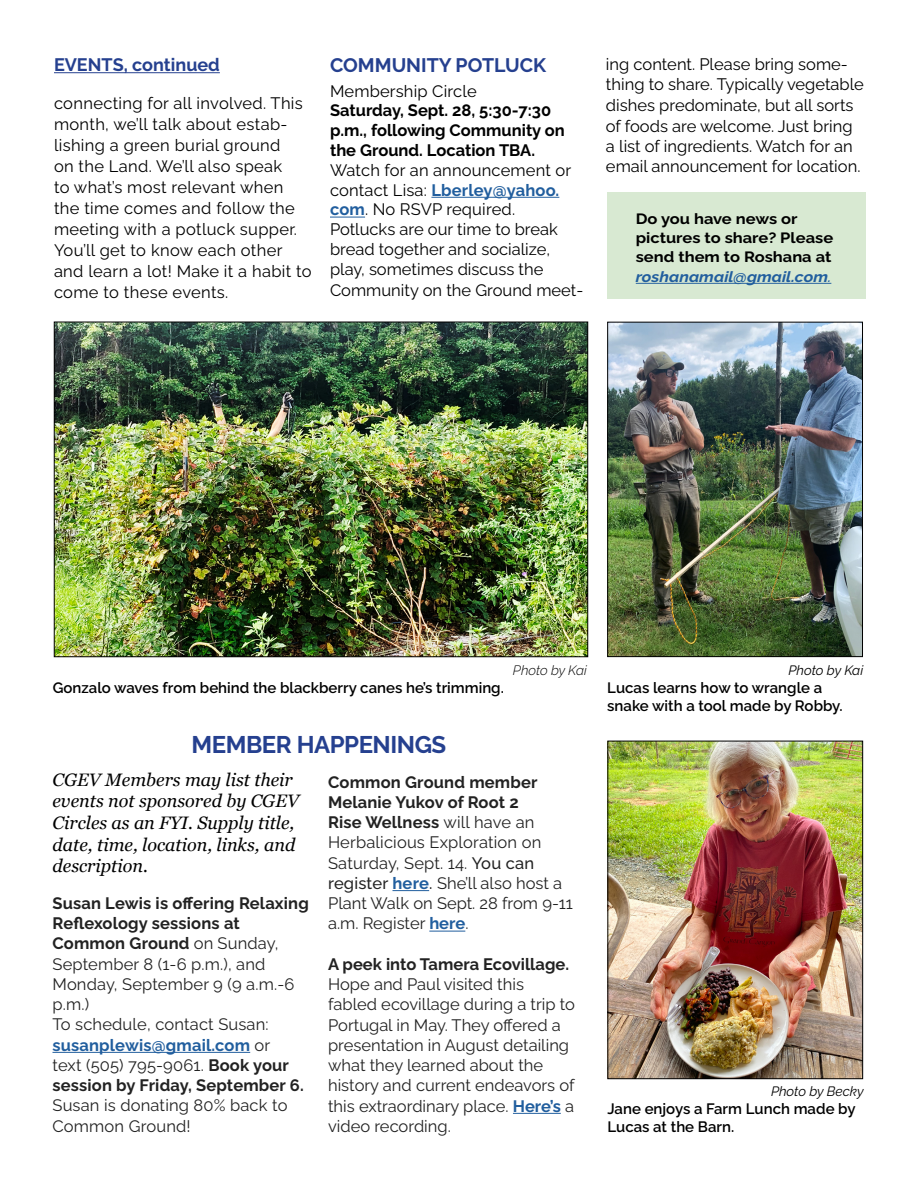
<style>
.page{position:relative;width:918px;height:1188px;background:#fff}
.page>*{position:absolute;margin:0;border:0;box-sizing:border-box;transform-origin:0 0}
.t1{font:700 24px "Raleway";letter-spacing:-.02em;color:#25408f}
.t2{font:700 19.5px "Raleway";color:#25408f}
.t3{font:italic 18px/21.6px "Georgia";color:#000}
.t4{font:700 18px "Raleway";color:#25408f}
.t5{font:16.5px/20.2px "Raleway";color:#222}
.t6{font:16.5px/20px "Raleway";color:#000}
.t7{font:16.5px/21px "Raleway";letter-spacing:.02em;color:#000}
.t8{font:700 16.5px/19.8px "Raleway";color:#000}
.t9{font:700 16.5px "Raleway";color:#222}
.t10{font:600 15px/18px "Raleway";color:#000}
.t11{font:700 14.85px/19.5px "Raleway";color:#000;scale:1.11 1}
.t12{font:italic 13.5px "Raleway";letter-spacing:-.005em;color:#000}
.t13{font:italic 300 13.5px "Raleway";letter-spacing:-.01em;color:#000}
.s1{font-weight:700;color:#215e9e}
.s2{font-style:italic;color:#215e9e}
.s3{font-weight:500;font-style:italic;color:#215e9e}
.s4{font-weight:700}
.s5{font-weight:500}
</style>
<div class="page">
<hr style="left:431px;top:197px;width:128px;height:1px;background:#215e9e">
<hr style="left:330px;top:217px;width:35px;height:1px;background:#215e9e">
<hr style="left:54px;top:72px;width:166px;height:1px;background:#25408f">
<hr style="left:52px;top:1052px;width:198px;height:1px;background:#215e9e">
<hr style="left:393px;top:890px;width:36px;height:1px;background:#215e9e">
<hr style="left:429px;top:931px;width:36px;height:1px;background:#215e9e">
<hr style="left:513px;top:1113px;width:48px;height:1px;background:#215e9e">
<img style="left:56px;top:324px;width:530px;height:331px">
<img style="left:609px;top:324px;width:252px;height:331px">
<div style="left:607px;top:322px;width:256px;height:335px;border:1px solid #000"></div>
<img style="left:609px;top:743px;width:252px;height:334px">
<div style="left:607px;top:741px;width:256px;height:338px;border:1px solid #000"></div>
<div style="left:607px;top:193px;width:259px;height:106px;background:#d8e9d2"></div>
<hr style="left:636px;top:283px;width:195px;height:1px;background:#215e9e">
<p class="t4" style="left:54px;top:51px;width:167px">EVENTS, continued</p>
<p class="t7" style="left:54px;top:90px;width:259px">connecting for all involved. This month, we’ll talk about estab&shy;lishing a green burial ground<br>on the Land. We’ll also speak<br>to what’s most relevant when the time comes and follow the meeting with a potluck supper.<br>You’ll get to know each other and learn a lot! Make it a habit to come to these events.</p>
<p class="t2" style="left:330px;top:50px;width:218px">COMMUNITY POTLUCK</p>
<p class="t6" style="left:330px;top:79px;width:148px">Membership Circle</p>
<p class="t8" style="left:330px;top:99px;width:236px">Saturday, Sept. 28, 5:30-7:30 p.m., following Community on the Ground. Location TBA.</p>
<p class="t6" style="left:330px;top:158px;width:255px">Watch for an announcement or contact Lisa: <span class="s1">Lberley@yahoo. com</span>. No RSVP required.<br>Potlucks are our time to break bread together and socialize, play, sometimes discuss the<br>Community on the Ground meet-</p>
<p class="t6" style="left:606px;top:52px;width:259px;line-height:20.5px">ing content. Please bring some&shy;thing to share. Typically vegetable dishes predominate, but all sorts of foods are welcome. Just bring a list of ingredients. Watch for an email announcement for location.</p>
<p class="t11" style="left:636px;top:207px;width:179px">Do you have news or pictures to share? Please send them to Roshana at <span class="s2">roshanamail@gmail.com</span><span class="s3">.</span></p>
<p class="t10" style="left:53px;top:677px;width:453px">Gonzalo waves from behind the blackberry canes he’s trimming.</p>
<p class="t13" style="left:513px;top:660px;width:75px">Photo by Kai</p>
<h1 class="t1" style="left:192px;top:726px;width:256px">MEMBER HAPPENINGS</h1>
<p class="t3" style="left:52px;top:768px;width:248px">CGEV Members may list their events not sponsored by CGEV<br>Circles as an FYI. Supply title, date, time, location, links, and description.</p>
<p class="t5" style="left:52px;top:891px;width:258px"><span class="s4">Susan Lewis is offering Relaxing<br>Reflexology sessions at<br>Common Ground</span> on Sunday,<br>September 8 (1-6 p.m.), and<br>Monday, September 9 (9 a.m.-6 p.m.)<br>To schedule, contact Susan: <span class="s1">susanplewis@gmail.com</span> or<br>text (505) 795-9061. <span class="s4">Book your session by Friday, September 6.</span></p>
<p class="t5" style="left:52px;top:1094px;width:237px">Susan is donating 80% back to<br>Common Ground!</p>
<p class="t5" style="left:328px;top:770px;width:246px"><span class="s4">Common Ground member<br>Melanie Yukov of Root 2<br>Rise Wellness</span> will have an<br>Herbalicious Exploration on<br>Saturday, Sept. 14. <span class="s5">You can register</span> <span class="s1">here</span><span class="s5">.</span> She’ll also host a<br>Plant Walk on Sept. 28 from 9-11 a.m. Register <span class="s1">here</span>.</p>
<p class="t9" style="left:328px;top:951px;width:242px">A peek into Tamera Ecovillage.</p>
<p class="t5" style="left:328px;top:972px;width:249px">Hope and Paul visited this fabled ecovillage during a trip to<br>Portugal in May. They offered a presentation in August detailing what they learned about the history and current endeavors of this extraordinary place. <span class="s1">Here’s</span> a video recording.</p>
<p class="t12" style="left:788px;top:660px;width:76px">Photo by Kai</p>
<p class="t10" style="left:607px;top:677px;width:237px">Lucas learns how to wrangle a snake with a tool made by Robby.</p>
<p class="t12" style="left:771px;top:1081px;width:94px">Photo by Becky</p>
<p class="t10" style="left:607px;top:1098px;width:250px">Jane enjoys a Farm Lunch made by<br>Lucas at the Barn.</p>
</div>
